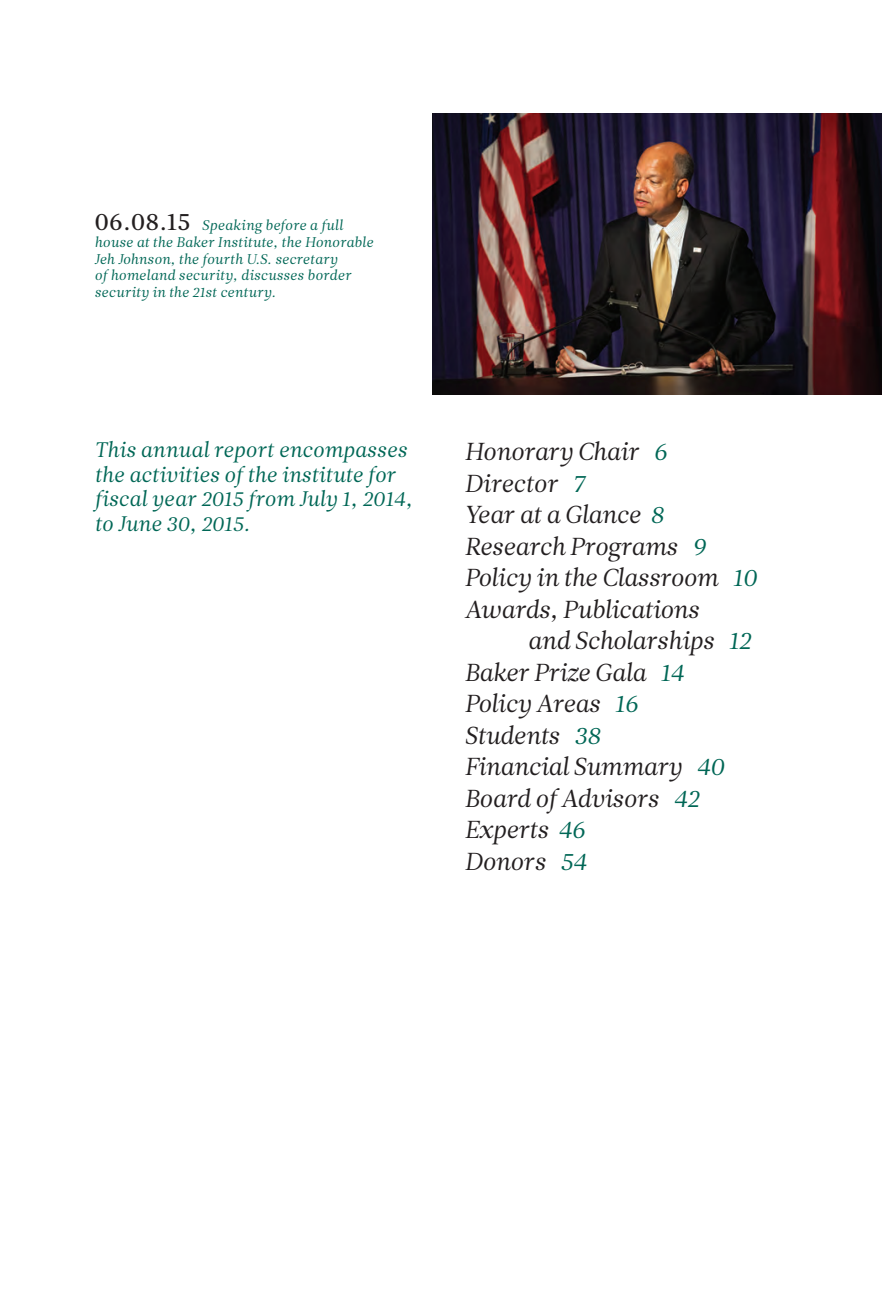
<style>
.page{position:relative;width:882px;height:1292px;background:#fff}
.page>*{position:absolute;margin:0;border:0;box-sizing:border-box;transform-origin:0 0}
.t1{font:24.5px/31.5px "Leitura News Italic 1";letter-spacing:-.025em;color:#231f20}
.t2{font:21px/24.5px "Leitura News Italic 1";letter-spacing:-.01em;color:#006756}
.t3{font:14px/16.8px "Leitura News Italic 1";color:#006756}
.s1{font-family:"Leitura News Roman 2";font-size:24.5px;color:#231f20}
.s2{color:#006756}
</style>
<div class="page">
<img style="left:432px;top:113px;width:450px;height:282px">
<p class="t3" style="left:94px;top:217px;width:280px"><span class="s1">06.08.15</span> Speaking before a full house at the Baker Institute, the Honorable Jeh Johnson, the fourth U.S. secretary<br>of homeland security, discusses border security in the 21st century.</p>
<p class="t2" style="left:94px;top:438px;width:320px">This annual report encompasses the activities of the institute for fiscal year 2015 from July 1, 2014, to June 30, 2015.</p>
<p class="t1" style="left:465px;top:436px;width:294px">Honorary Chair <span class="s2">6<br></span>Director <span class="s2">7<br></span>Year at a Glance <span class="s2">8<br></span>Research Programs <span class="s2">9<br></span>Policy in the Classroom <span class="s2">10<br></span>Awards, Publications</p>
<p class="t1" style="left:465px;top:625px;width:288px;text-indent:63px">and Scholarships <span class="s2">12<br></span>Baker Prize Gala <span class="s2">14<br></span>Policy Areas <span class="s2">16<br></span>Students <span class="s2">38<br></span>Financial Summary <span class="s2">40<br></span>Board of Advisors <span class="s2">42<br></span>Experts <span class="s2">46<br></span>Donors <span class="s2">54</span></p>
</div>
